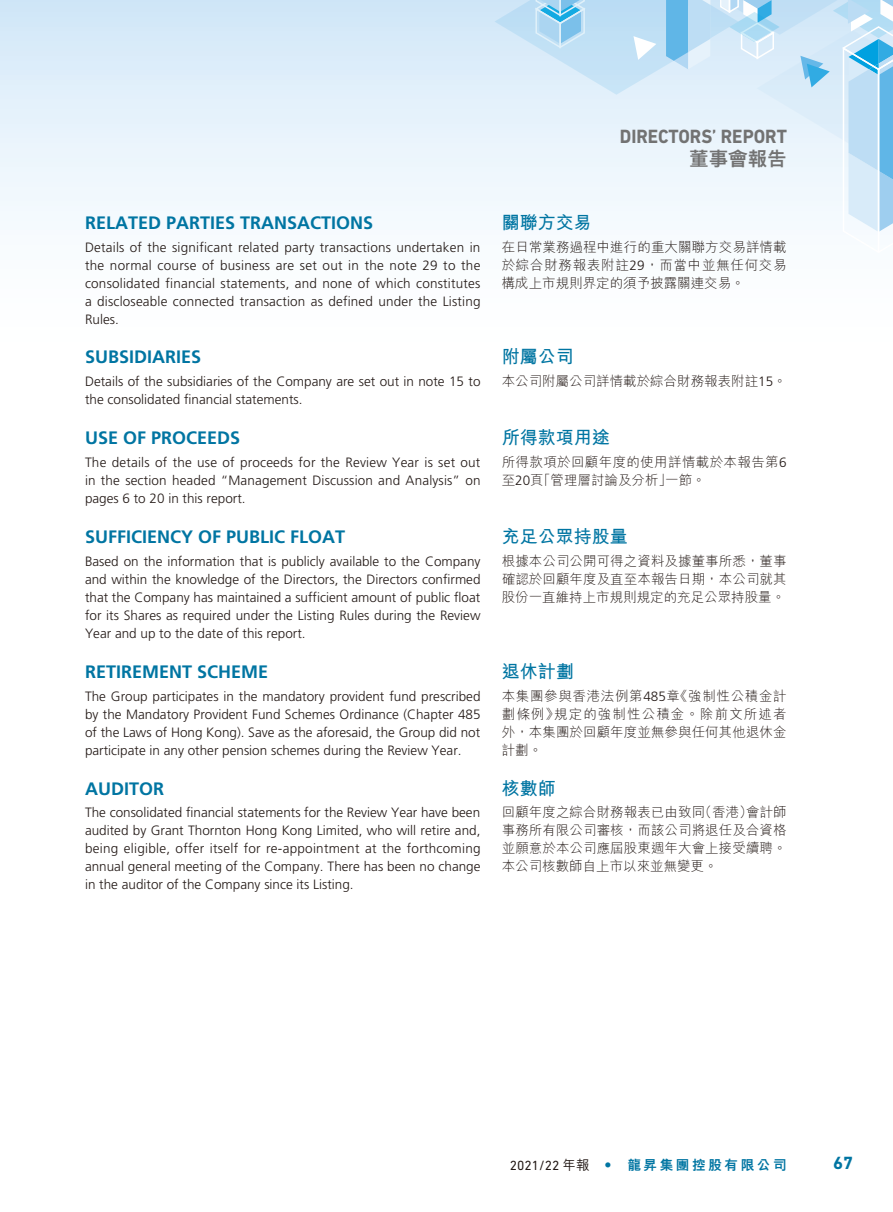
<style>
.page{position:relative;width:893px;height:1212px;background:#fff}
.page>*{position:absolute;margin:0;border:0;box-sizing:border-box;transform-origin:0 0}
.t1{font:700 19.5px "DIN Next LT Pro";color:#727272;scale:.94 1}
.t2{font:800 19.5px "M Hei HK";color:#727272}
.t3{font:700 18px "Frutiger LT Std";color:#0075a2}
.t4{font:700 18px "M Hei HK";color:#0075a2}
.t5{font:700 18px "DIN Next LT Pro";color:#0075a2}
.t6{font:300 13.5px/18px "Frutiger LT Std";color:#231916;text-align:justify}
.t7{font:300 13.5px/18px "M Hei HK";letter-spacing:.005em;color:#231916;text-align:justify}
.t8{font:300 13.5px/18px "M Hei HK";letter-spacing:.025em;color:#231916}
.t9{font:800 13.5px "M Hei HK";letter-spacing:.2em;color:#0075a2}
.s1{font-family:"Frutiger LT Std"}
.s2{font-family:"DIN Next LT Pro";font-weight:400;color:#231916}
.s3{font-weight:500;color:#231916}
.s4{font-family:"Futura Std";font-weight:300}
</style>
<div class="page">
<svg style="left:0;top:0;width:494px;height:221px"></svg>
<svg style="left:494px;top:0;width:399px;height:232px"></svg>
<h2 class="t3" style="left:85px;top:212px;width:290px">RELATED PARTIES TRANSACTIONS</h2>
<p class="t6" style="left:85px;top:238px;width:397px">Details of the significant related party transactions undertaken in the normal course of business are set out in the note 29 to the consolidated financial statements, and none of which constitutes a discloseable connected transaction as defined under the Listing Rules.</p>
<h2 class="t3" style="left:85px;top:347px;width:118px">SUBSIDIARIES</h2>
<p class="t6" style="left:85px;top:373px;width:397px">Details of the subsidiaries of the Company are set out in note 15 to the consolidated financial statements.</p>
<h2 class="t3" style="left:85px;top:427px;width:157px">USE OF PROCEEDS</h2>
<p class="t6" style="left:85px;top:454px;width:397px">The details of the use of proceeds for the Review Year is set out in the section headed “Management Discussion and Analysis” on pages 6 to 20 in this report.</p>
<h2 class="t3" style="left:85px;top:526px;width:262px">SUFFICIENCY OF PUBLIC FLOAT</h2>
<p class="t6" style="left:85px;top:552px;width:397px">Based on the information that is publicly available to the Company and within the knowledge of the Directors, the Directors confirmed that the Company has maintained a sufficient amount of public float for its Shares as required under the Listing Rules during the Review Year and up to the date of this report.</p>
<h2 class="t3" style="left:85px;top:661px;width:185px">RETIREMENT SCHEME</h2>
<p class="t6" style="left:85px;top:687px;width:397px">The Group participates in the mandatory provident fund prescribed by the Mandatory Provident Fund Schemes Ordinance (Chapter 485 of the Laws of Hong Kong). Save as the aforesaid, the Group did not participate in any other pension schemes during the Review Year.</p>
<h2 class="t3" style="left:85px;top:778px;width:81px">AUDITOR</h2>
<p class="t6" style="left:85px;top:804px;width:397px">The consolidated financial statements for the Review Year have been audited by Grant Thornton Hong Kong Limited, who will retire and, being eligible, offer itself for re-appointment at the forthcoming annual general meeting of the Company. There has been no change in the auditor of the Company since its Listing.</p>
<h1 class="t1" style="left:620px;top:124px;width:179px">DIRECTORS’ REPORT</h1>
<h1 class="t2" style="left:689px;top:149px;width:99px">董事會報告</h1>
<h2 class="t4" style="left:502px;top:209px;width:91px">關聯方交易</h2>
<p class="t7" style="left:502px;top:237px;width:286px">在日常業務過程中進行的重大關聯方交易詳情載於綜合財務報表附註<span class="s1">29</span>，而當中並無任何交易構成上市規則界定的須予披露關連交易。</p>
<h2 class="t4" style="left:502px;top:344px;width:73px">附屬公司</h2>
<p class="t7" style="left:502px;top:372px;width:286px">本公司附屬公司詳情載於綜合財務報表附註<span class="s1">15</span>。</p>
<h2 class="t4" style="left:502px;top:424px;width:109px">所得款項用途</h2>
<p class="t8" style="left:502px;top:453px;width:286px">所得款項於回顧年度的使用詳情載於本報告第<span class="s1">6</span>至<span class="s1">20</span>頁「管理層討論及分析」一節。</p>
<h2 class="t4" style="left:502px;top:523px;width:127px">充足公眾持股量</h2>
<p class="t7" style="left:502px;top:552px;width:286px">根據本公司公開可得之資料及據董事所悉，董事確認於回顧年度及直至本報告日期，本公司就其股份一直維持上市規則規定的充足公眾持股量。</p>
<h2 class="t4" style="left:502px;top:658px;width:73px">退休計劃</h2>
<p class="t7" style="left:502px;top:686px;width:286px">本集團參與香港法例第<span class="s1">485</span>章《強制性公積金計劃條例》規定的強制性公積金。除前文所述者外，本集團於回顧年度並無參與任何其他退休金計劃。</p>
<h2 class="t4" style="left:502px;top:775px;width:55px">核數師</h2>
<p class="t7" style="left:502px;top:803px;width:286px">回顧年度之綜合財務報表已由致同（香港）會計師事務所有限公司審核，而該公司將退任及合資格並願意於本公司應屆股東週年大會上接受續聘。本公司核數師自上市以來並無變更。</p>
<p class="t9" style="left:510px;top:1158px;width:278px"><span class="s2">2021/22</span> <span class="s3">年報</span> <span class="s4">•</span> 龍昇集團控股有限公司</p>
<h2 class="t5" style="left:833px;top:1153px;width:22px">67</h2>
</div>
